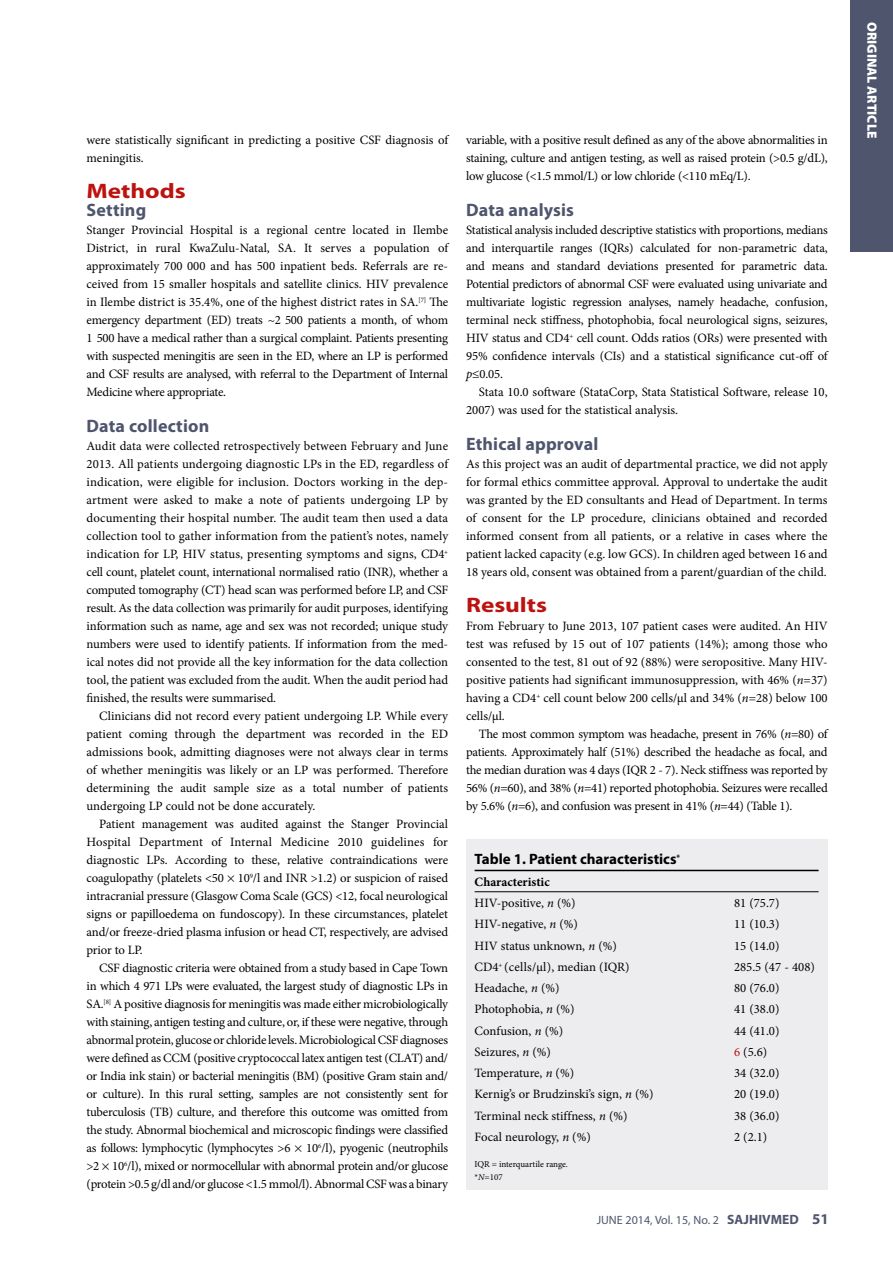
<style>
.page{position:relative;width:893px;height:1263px;background:#fff}
.page>*{position:absolute;margin:0;border:0;box-sizing:border-box;transform-origin:0 0}
.t1{font:700 21px "Myriad Pro";color:#bd1310;scale:1.2 1}
.t2{font:700 18px "Myriad Pro";letter-spacing:.01em;color:#4f556d}
.t3{font:700 15px "Myriad Pro";color:#000}
.t4{font:900 13.5px "Myriad Pro";color:#fff}
.t5{font:12.75px/18px "Minion Pro";letter-spacing:-.005em;color:#000;text-align:justify}
.t6{font:12px "Myriad Pro";color:#4f556d}
.t7{font:9px/13.2px "Minion Pro";letter-spacing:-.005em;color:#000}
.s1{font-style:italic}
.s2{font-weight:700}
.s3{color:#bd1310}
.s4{font-weight:700;font-size:13.5px}
.s5{font-weight:700;font-size:15px}
</style>
<div class="page">
<div style="left:850px;top:0;width:43px;height:252px;background:#4f556d"></div>
<div style="left:466px;top:839px;width:362px;height:350px;background:#edecef"></div>
<hr style="left:475px;top:870px;width:259px;height:1px;background:#000">
<hr style="left:734px;top:870px;width:85px;height:1px;background:#000">
<hr style="left:475px;top:891px;width:259px;height:1px;background:#000">
<hr style="left:734px;top:891px;width:85px;height:1px;background:#000">
<p class="t5" style="left:87px;top:131px;width:363px">were statistically significant in predicting a positive CSF diagnosis of meningitis.</p>
<h1 class="t1" style="left:87px;top:179px;width:84px">Methods</h1>
<h2 class="t2" style="left:87px;top:200px;width:61px">Setting</h2>
<p class="t5" style="left:87px;top:221px;width:363px">Stanger Provincial Hospital is a regional centre located in Ilembe District, in rural KwaZulu-Natal, SA. It serves a population of approximately 700 000 and has 500 inpatient beds. Referrals are re&shy;ceived from 15 smaller hospitals and satellite clinics. HIV prevalence in Ilembe district is 35.4%, one of the highest district rates in SA.<sup>[7]</sup> The emergency department (ED) treats ~2 500 patients a month, of whom 1 500 have a medical rather than a surgical complaint. Patients presenting with suspected meningitis are seen in the ED, where an LP is performed and CSF results are analysed, with referral to the Department of Internal Medicine where appropriate.</p>
<h2 class="t2" style="left:87px;top:416px;width:124px">Data collection</h2>
<p class="t5" style="left:87px;top:437px;width:363px">Audit data were collected retrospectively between February and June 2013. All patients undergoing diagnostic LPs in the ED, regardless of indication, were eligible for inclusion. Doctors working in the dep&shy;artment were asked to make a note of patients undergoing LP by documenting their hospital number. The audit team then used a data collection tool to gather information from the patient’s notes, namely indication for LP, HIV status, presenting symptoms and signs, CD4<sup>+ </sup>cell count, platelet count, international normalised ratio (INR), whether a computed tomography (CT) head scan was performed before LP, and CSF result. As the data collection was primarily for audit purposes, identifying information such as name, age and sex was not recorded; unique study numbers were used to identify patients. If information from the med&shy;ical notes did not provide all the key information for the data collection tool, the patient was excluded from the audit. When the audit period had finished, the results were summarised.</p>
<p class="t5" style="left:87px;top:707px;width:363px;text-indent:13px">Clinicians did not record every patient undergoing LP. While every patient coming through the department was recorded in the ED admissions book, admitting diagnoses were not always clear in terms of whether meningitis was likely or an LP was performed. Therefore determining the audit sample size as a total number of patients undergoing LP could not be done accurately.</p>
<p class="t5" style="left:87px;top:815px;width:363px;text-indent:13px">Patient management was audited against the Stanger Provincial Hospital Department of Internal Medicine 2010 guidelines for diagnostic LPs. According to these, relative contraindications were coagulopathy (platelets &lt;50 10<sup>9</sup>/l and INR &gt;1.2) or suspicion of raised intracranial pressure (Glasgow Coma Scale (GCS) &lt;12, focal neurological signs or papilloedema on fundoscopy). In these circumstances, platelet and/or freeze-dried plasma infusion or head CT, respectively, are advised prior to LP.</p>
<p class="t5" style="left:87px;top:959px;width:363px;text-indent:13px">CSF diagnostic criteria were obtained from a study based in Cape Town in which 4 971 LPs were evaluated, the largest study of diagnostic LPs in SA.<sup>[8]</sup> A positive diagnosis for meningitis was made either microbiologically with staining, antigen testing and culture, or, if these were negative, through abnormal protein, glucose or chloride levels. Microbiological CSF diagnoses were defined as CCM (positive cryptococcal latex antigen test (CLAT) and/ or India ink stain) or bacterial meningitis (BM) (positive Gram stain and/ or culture). In this rural setting, samples are not consistently sent for tuberculosis (TB) culture, and therefore this outcome was omitted from the study. Abnormal biochemical and microscopic findings were classified as follows: lymphocytic (lymphocytes &gt;6 10<sup>6</sup>/l), pyogenic (neutrophils &gt;2 10<sup>6</sup>/l), mixed or normocellular with abnormal protein and/or glucose (protein &gt;0.5 g/dl and/or glucose &lt;1.5 mmol/l). Abnormal CSF was a binary</p>
<p class="t5" style="left:466px;top:131px;width:363px">variable, with a positive result defined as any of the above abnormalities in staining, culture and antigen testing, as well as raised protein (&gt;0.5 g/dL), low glucose (&lt;1.5 mmol/L) or low chloride (&lt;110 mEq/L).</p>
<h2 class="t2" style="left:466px;top:200px;width:109px">Data analysis</h2>
<p class="t5" style="left:466px;top:221px;width:363px">Statistical analysis included descriptive statistics with proportions, medians and interquartile ranges (IQRs) calculated for non-parametric data, and means and standard deviations presented for parametric data.<br>Potential predictors of abnormal CSF were evaluated using univariate and multivariate logistic regression analyses, namely headache, confusion, terminal neck stiffness, photophobia, focal neurological signs, seizures, HIV status and CD4<sup>+</sup> cell count. Odds ratios (ORs) were presented with 95% confidence intervals (CIs) and a statistical significance cut-off of <span class="s1">p</span>≤0.05.</p>
<p class="t5" style="left:466px;top:383px;width:363px;text-indent:13px">Stata 10.0 software (StataCorp, Stata Statistical Software, release 10,<br>2007) was used for the statistical analysis.</p>
<h2 class="t2" style="left:466px;top:434px;width:134px">Ethical approval</h2>
<p class="t5" style="left:466px;top:455px;width:363px">As this project was an audit of departmental practice, we did not apply for formal ethics committee approval. Approval to undertake the audit was granted by the ED consultants and Head of Department. In terms of consent for the LP procedure, clinicians obtained and recorded informed consent from all patients, or a relative in cases where the patient lacked capacity (e.g. low GCS). In children aged between 16 and 18 years old, consent was obtained from a parent/guardian of the child.</p>
<h1 class="t1" style="left:466px;top:593px;width:69px">Results</h1>
<p class="t5" style="left:466px;top:617px;width:363px">From February to June 2013, 107 patient cases were audited. An HIV test was refused by 15 out of 107 patients (14%); among those who consented to the test, 81 out of 92 (88%) were seropositive. Many HIV&shy;positive patients had significant immunosuppression, with 46% (<span class="s1">n</span>=37) having a CD4<sup>+</sup> cell count below 200 cells/µl and 34% (<span class="s1">n</span>=28) below 100 cells/µl.</p>
<p class="t5" style="left:466px;top:725px;width:363px;text-indent:13px">The most common symptom was headache, present in 76% (<span class="s1">n</span>=80) of patients. Approximately half (51%) described the headache as focal, and the median duration was 4 days (IQR 2 - 7). Neck stiffness was reported by 56% (<span class="s1">n</span>=60), and 38% (<span class="s1">n</span>=41) reported photophobia. Seizures were recalled by 5.6% (<span class="s1">n</span>=6), and confusion was present in 41% (<span class="s1">n</span>=44) (Table 1).</p>
<p class="t3" style="left:475px;top:851px;width:207px">Table 1. Patient characteristics<sup>*</sup></p>
<p class="t5" style="left:475px;top:871px;width:103px;line-height:21.3px"><span class="s2">Characteristic<br></span>HIV-positive, <span class="s1">n</span> (%)</p>
<p class="t5" style="left:734px;top:894px;width:47px">81 (75.7)</p>
<p class="t5" style="left:475px;top:915px;width:105px">HIV-negative, <span class="s1">n</span> (%)</p>
<p class="t5" style="left:734px;top:915px;width:47px">11 (10.3)</p>
<p class="t5" style="left:475px;top:936px;width:144px">HIV status unknown, <span class="s1">n</span> (%)</p>
<p class="t5" style="left:734px;top:936px;width:47px">15 (14.0)</p>
<p class="t5" style="left:475px;top:958px;width:156px">CD4<sup>+</sup> (cells/µl), median (IQR)</p>
<p class="t5" style="left:734px;top:958px;width:82px">285.5 (47 - 408)</p>
<p class="t5" style="left:475px;top:979px;width:86px">Headache, <span class="s1">n</span> (%)</p>
<p class="t5" style="left:734px;top:979px;width:47px">80 (76.0)</p>
<p class="t5" style="left:475px;top:1000px;width:102px">Photophobia, <span class="s1">n</span> (%)</p>
<p class="t5" style="left:734px;top:1000px;width:47px">41 (38.0)</p>
<p class="t5" style="left:475px;top:1022px;width:90px">Confusion, <span class="s1">n</span> (%)</p>
<p class="t5" style="left:734px;top:1022px;width:47px">44 (41.0)</p>
<p class="t5" style="left:475px;top:1043px;width:78px">Seizures, <span class="s1">n</span> (%)</p>
<p class="t5" style="left:734px;top:1043px;width:35px"><span class="s3">6</span> (5.6)</p>
<p class="t5" style="left:475px;top:1064px;width:101px">Temperature, <span class="s1">n</span> (%)</p>
<p class="t5" style="left:734px;top:1064px;width:47px">34 (32.0)</p>
<p class="t5" style="left:475px;top:1085px;width:180px">Kernig’s or Brudzinski’s sign, <span class="s1">n</span> (%)</p>
<p class="t5" style="left:734px;top:1085px;width:47px">20 (19.0)</p>
<p class="t5" style="left:475px;top:1107px;width:154px">Terminal neck stiffness, <span class="s1">n</span> (%)</p>
<p class="t5" style="left:734px;top:1107px;width:47px">38 (36.0)</p>
<p class="t5" style="left:475px;top:1128px;width:118px">Focal neurology, <span class="s1">n</span> (%)</p>
<p class="t5" style="left:734px;top:1128px;width:35px">2 (2.1)</p>
<p class="t7" style="left:475px;top:1157px;width:95px">IQR = interquartile range. *<span class="s1">N</span>=107</p>
<p class="t6" style="left:597px;top:1213px;width:234px">JUNE 2014, Vol. 15, No. 2 <span class="s4">SAJHIVMED</span> <span class="s5">51</span></p>
<p class="t4" style="left:880px;top:22px;width:118px;rotate:90deg">ORIGINAL ARTICLE</p>
</div>
